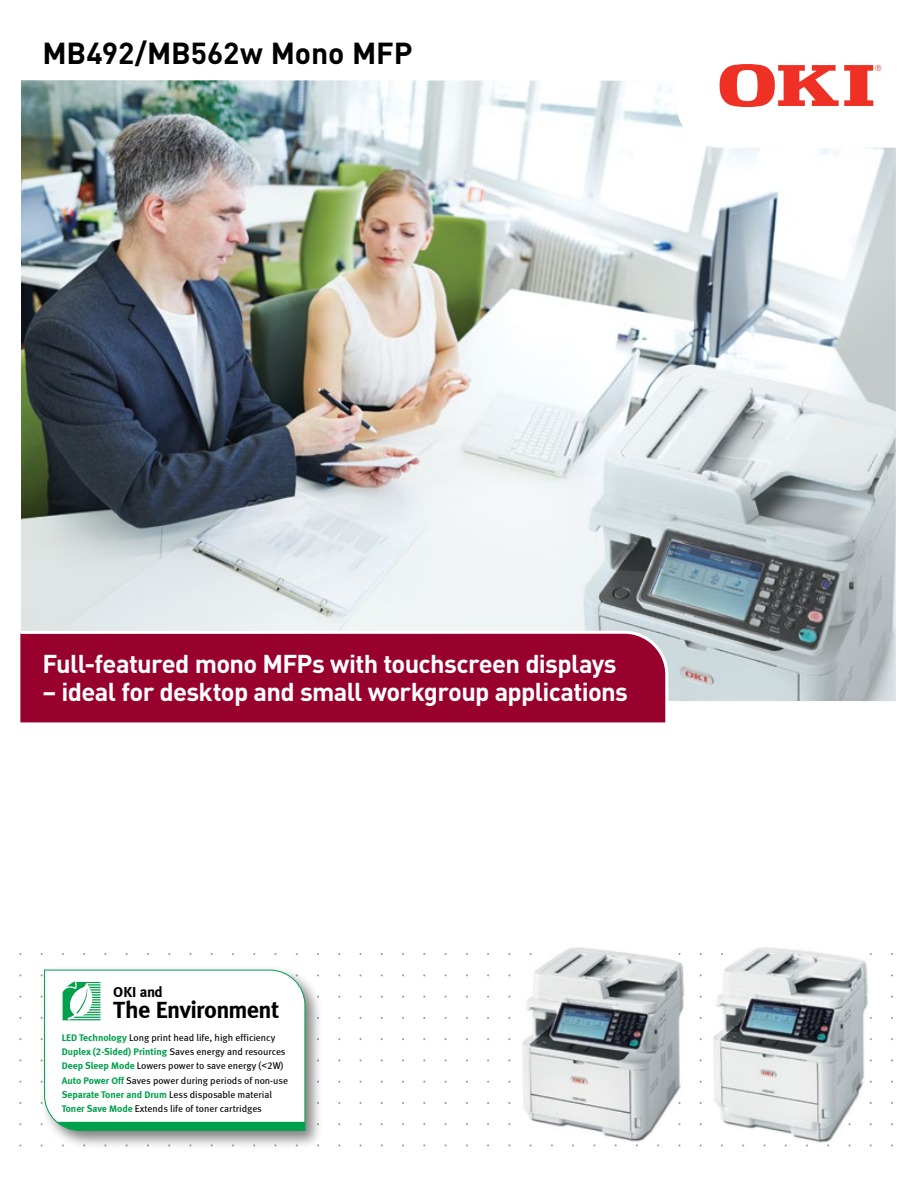
<style>
.page{position:relative;width:918px;height:1188px;background:#fff}
.page>*{position:absolute;margin:0;border:0;box-sizing:border-box;transform-origin:0 0}
.t1{font:700 30px "DIN";letter-spacing:-.005em;color:#000}
.t2{font:700 25.5px "DIN";letter-spacing:-.03em;color:#fff}
.t3{font:24.15px "Meta Bold LF";letter-spacing:-.02em;color:#000}
.t4{font:14.85px "Meta Bold LF";letter-spacing:-.01em;color:#000}
.t5{font:9.75px/14.2px "Meta Book LF";color:#000}
.t6{font:9.75px "Meta Bold LF";color:#00a04c}
.s1{font-family:"Meta Bold LF";color:#00a04c}
.s2{font-family:"Meta Book LF";color:#000}
.s3{font-family:"Arial"}
</style>
<div class="page">
<img style="left:20px;top:67px;width:876px;height:1079px">
<svg style="left:720px;top:64px;width:161px;height:43px"></svg>
<svg style="left:20px;top:629px;width:650px;height:97px;background:#a11842"></svg>
<img style="left:517px;top:942px;width:172px;height:203px">
<img style="left:707px;top:942px;width:167px;height:203px">
<img style="left:35px;top:960px;width:293px;height:187px">
<svg style="left:41px;top:969px;width:265px;height:162px"></svg>
<h1 class="t1" style="left:43px;top:33px;width:371px">MB492/MB562w Mono MFP</h1>
<h2 class="t2" style="left:43px;top:647px;width:576px">Full-featured mono MFPs with touchscreen displays</h2>
<h2 class="t2" style="left:43px;top:676px;width:587px">– ideal for desktop and small workgroup applications</h2>
<h3 class="t4" style="left:113px;top:983px;width:51px">OKI and</h3>
<h3 class="t3" style="left:113px;top:995px;width:168px">The Environment</h3>
<p class="t5" style="left:62px;top:1030px;width:215px"><span class="s1">LED Technology</span> Long print head life, high efficiency</p>
<p class="t6" style="left:62px;top:1046px;width:225px">Duplex (2-Sided) Printing <span class="s2">Saves energy and resources</span></p>
<p class="t5" style="left:62px;top:1059px;width:228px"><span class="s1">Deep Sleep Mode</span> Lowers power to save energy (<span class="s3">&lt;</span>2W)<br><span class="s1">Auto Power Off</span> Saves power during periods of non-use <span class="s1">Separate Toner and Drum</span> Less disposable material <span class="s1">Toner Save Mode</span> Extends life of toner cartridges</p>
</div>
